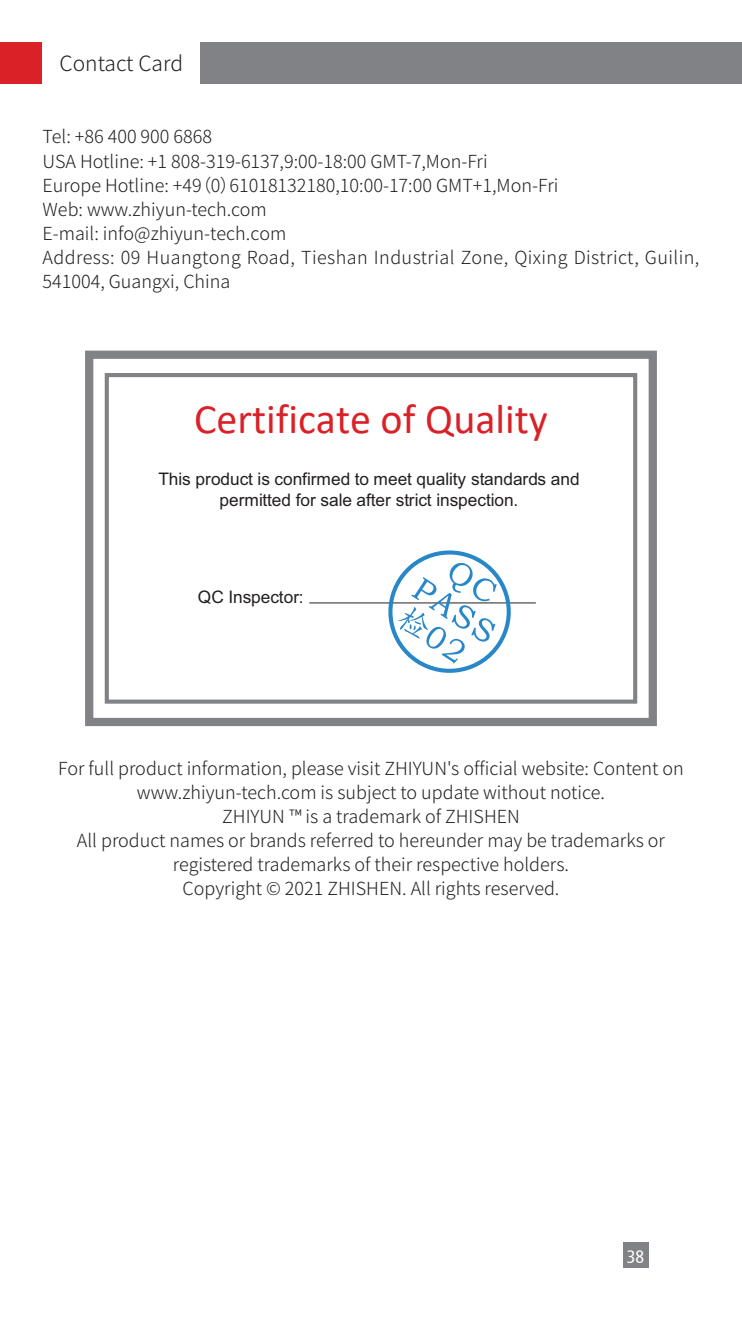
<style>
.page{position:relative;width:742px;height:1319px;background:#fff}
.page>*{position:absolute;margin:0;border:0;box-sizing:border-box;transform-origin:0 0}
.t1{font:42px "Calibri";color:#da2128}
.t2{font:40.5px "M Ying Hei PRC W4";color:#da2128}
.页码标题{font:300 21px "Noto Sans SC";color:#231f20}
.正文无段前段后{font:300 18px "Noto Sans SC";color:#231f20}
.正文无段前段后-2{font:300 18px/24px "Noto Sans SC";letter-spacing:.025em;color:#231f20}
.t3{font:condensed 18px "Frutiger";color:#fff}
.t4{font:17.4px/20.1px "Arial";color:#231f20;text-align:center}
</style>
<div class="page">
<div style="left:0;top:43px;width:43px;height:41px;background:#da2128"></div>
<div style="left:43px;top:43px;width:699px;height:41px;background:#808285"></div>
<div style="left:622px;top:1242px;width:26px;height:25px;background:#808285"></div>
<div style="left:43px;top:38px;width:157px;height:51px;background:#fff"></div>
<div style="left:85px;top:350px;width:572px;height:376px;border:8px solid #808285"></div>
<hr style="left:309px;top:602px;width:227px;height:1px;background:#231f20">
<svg style="left:382px;top:550px;width:135px;height:123px"></svg>
<div style="left:105px;top:373px;width:532px;height:330px;border:4px solid #808285"></div>
<p class="页码标题" style="left:60px;top:52px;width:125px">Contact Card</p>
<p class="正文无段前段后" style="left:43px;top:127px;width:171px">Tel: +86 400 900 6868</p>
<p class="正文无段前段后" style="left:43px;top:151px;width:446px">USA Hotline: +1 808-319-6137,9:00-18:00 GMT-7,Mon-Fri</p>
<p class="正文无段前段后" style="left:43px;top:175px;width:517px">Europe Hotline: +49（0）61018132180,10:00-17:00 GMT+1,Mon-Fri</p>
<p class="正文无段前段后" style="left:43px;top:199px;width:226px">Web: www.zhiyun-tech.com</p>
<p class="正文无段前段后" style="left:43px;top:223px;width:245px">E-mail: info@zhiyun-tech.com</p>
<p class="正文无段前段后-2" style="left:43px;top:245px;width:658px">Address: 09 Huangtong Road, Tieshan Industrial Zone, Qixing District, Guilin,<br>541004, Guangxi, China</p>
<p class="t2" style="left:187px;top:394px;width:347px">CertificateofQuality</p>
<p class="t1" style="left:194px;top:390px;width:355px">Certificate of Quality</p>
<p class="t4" style="left:158px;top:469px;width:423px">This product is confirmed to meet quality standards and permitted for sale after strict inspection.</p>
<p class="t4" style="left:198px;top:586px;width:107px">QC Inspector:</p>
<p class="正文无段前段后" style="left:58px;top:758px;width:627px">For full product information, please visit ZHIYUN's official website: Content on</p>
<p class="正文无段前段后" style="left:137px;top:782px;width:469px">www.zhiyun-tech.com is subject to update without notice.</p>
<p class="正文无段前段后" style="left:222px;top:806px;width:299px">ZHIYUN ™ is a trademark of ZHISHEN</p>
<p class="正文无段前段后" style="left:77px;top:830px;width:589px">All product names or brands referred to hereunder may be trademarks or</p>
<p class="正文无段前段后" style="left:173px;top:854px;width:397px">registered trademarks of their respective holders.</p>
<p class="正文无段前段后" style="left:182px;top:878px;width:378px">Copyright © 2021 ZHISHEN. All rights reserved.</p>
<p class="t3" style="left:627px;top:1245px;width:19px">38</p>
</div>
